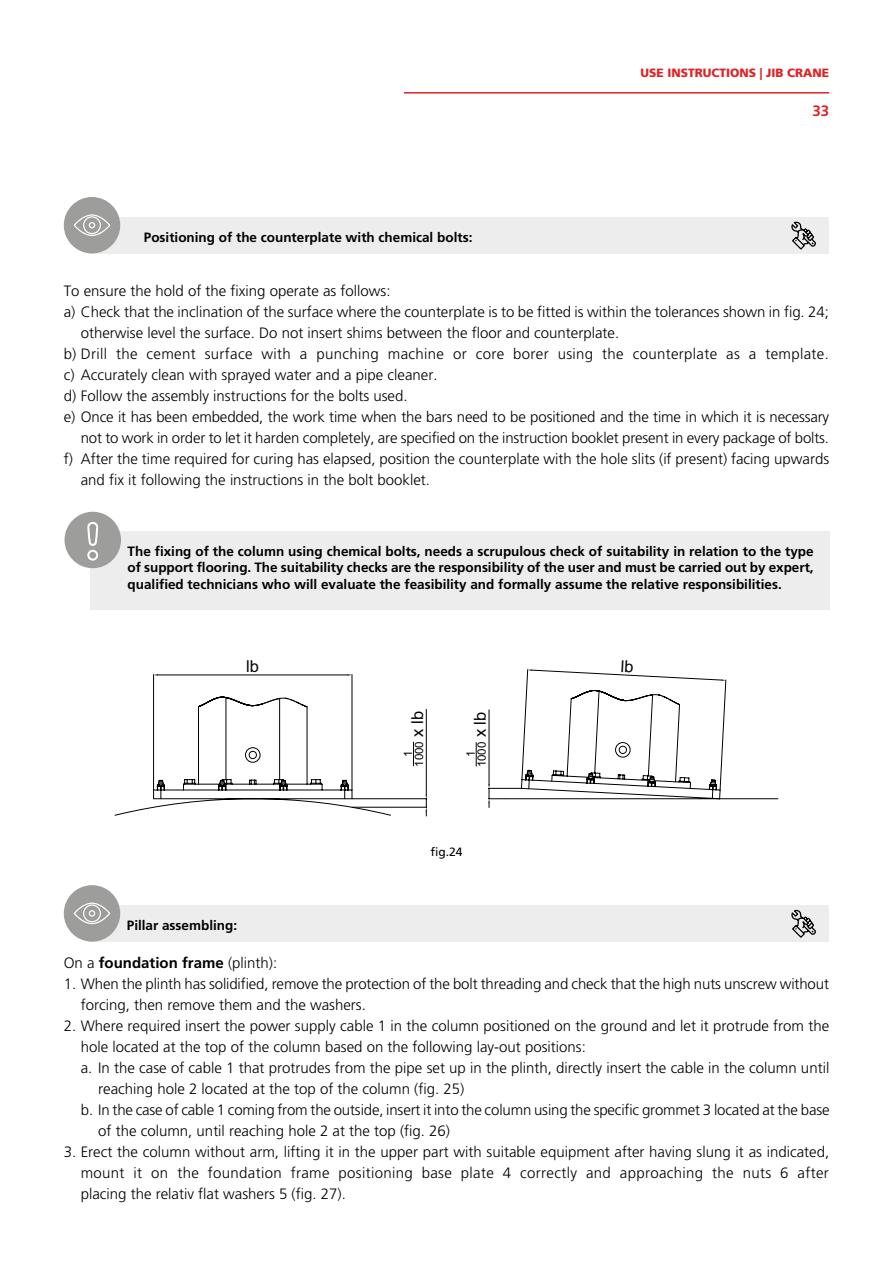
<style>
.page{position:relative;width:893px;height:1263px;background:#fff}
.page>*{position:absolute;margin:0;border:0;box-sizing:border-box;transform-origin:0 0}
.t1{font:16.5px "Arial";color:#010202}
.t2{font:300 15px/21px "Frutiger LT Std";color:#000}
.t3{font:300 15px "Frutiger LT Std";letter-spacing:.02em;color:#000}
.t4{font:700 15px "Frutiger LT Std";color:#000}
.t5{font:700 15px "Frutiger LT Std";color:#de2327}
.t6{font:700 13.5px/16.2px "Frutiger LT Std";color:#000;text-align:justify}
.t7{font:900 12px "Frutiger LT Std";color:#de2327}
.t8{font:12px "Frutiger LT Std";color:#000}
.t9{font:11.55px/11.1px "Arial";color:#010202}
.s1{font-size:16.5px}
.s2{font-weight:300}
</style>
<div class="page">
<hr style="left:404px;top:92px;width:425px;height:2px;background:#de2327">
<div style="left:89px;top:217px;width:739px;height:36px;background:#ededed"></div>
<div style="left:64px;top:197px;width:56px;height:56px;background:#9d9d9c;border-radius:50%"></div>
<svg style="left:74px;top:214px;width:36px;height:22px"></svg>
<svg style="left:791px;top:221px;width:25px;height:29px"></svg>
<div style="left:90px;top:531px;width:739px;height:79px;background:#ededed"></div>
<div style="left:89px;top:905px;width:739px;height:37px;background:#ededed"></div>
<div style="left:64px;top:885px;width:56px;height:57px;background:#9d9d9c;border-radius:50%"></div>
<svg style="left:74px;top:902px;width:36px;height:22px"></svg>
<svg style="left:791px;top:909px;width:25px;height:29px"></svg>
<div style="left:65px;top:512px;width:56px;height:56px;background:#9d9d9c;border-radius:50%"></div>
<svg style="left:87px;top:521px;width:12px;height:40px"></svg>
<svg style="left:115px;top:669px;width:663px;height:147px"></svg>
<hr style="left:489px;top:788px;width:32px;height:1px;background:#010202">
<hr style="left:489px;top:710px;width:1px;height:74px;background:#010202">
<svg style="left:488px;top:784px;width:18px;height:23px"></svg>
<svg style="left:476px;top:742px;width:1px;height:24px"></svg>
<hr style="left:352px;top:798px;width:75px;height:1px;background:#010202">
<hr style="left:352px;top:807px;width:75px;height:1px;background:#010202">
<hr style="left:426px;top:709px;width:1px;height:85px;background:#010202">
<svg style="left:426px;top:794px;width:1px;height:22px"></svg>
<svg style="left:413px;top:742px;width:1px;height:24px"></svg>
<hr style="left:352px;top:674px;width:1px;height:116px;background:#010202">
<hr style="left:153px;top:674px;width:1px;height:116px;background:#010202">
<hr style="left:158px;top:675px;width:190px;height:1px;background:#010202">
<svg style="left:621px;top:669px;width:12px;height:3px"></svg>
<p class="t7" style="left:640px;top:65px;width:190px">USE INSTRUCTIONS | JIB CRANE</p>
<p class="t6" style="left:144px;top:229px;width:330px">Positioning of the counterplate with chemical bolts:</p>
<p class="t5" style="left:812px;top:102px;width:18px">33</p>
<p class="t2" style="left:64px;top:281px;width:328px">To ensure the hold of the fixing operate as follows:</p>
<p class="t2" style="left:64px;top:302px;width:767px">a) Check that the inclination of the surface where the counterplate is to be fitted is within the tolerances shown in fig. 24;</p>
<p class="t2" style="left:81px;top:323px;width:540px">otherwise level the surface. Do not insert shims between the floor and counterplate.</p>
<p class="t3" style="left:64px;top:345px;width:767px">b) Drill the cement surface with a punching machine or core borer using the counterplate as a template.</p>
<p class="t2" style="left:64px;top:365px;width:375px">c) Accurately clean with sprayed water and a pipe cleaner.</p>
<p class="t2" style="left:64px;top:386px;width:345px">d) Follow the assembly instructions for the bolts used.</p>
<p class="t2" style="left:64px;top:407px;width:767px">e) Once it has been embedded, the work time when the bars need to be positioned and the time in which it is necessary</p>
<p class="t2" style="left:81px;top:428px;width:750px">not to work in order to let it harden completely, are specified on the instruction booklet present in every package of bolts.</p>
<p class="t2" style="left:64px;top:449px;width:767px">f) After the time required for curing has elapsed, position the counterplate with the hole slits (if present) facing upwards</p>
<p class="t2" style="left:81px;top:470px;width:351px">and fix it following the instructions in the bolt booklet.</p>
<p class="t6" style="left:128px;top:543px;width:688px">The fixing of the column using chemical bolts, needs a scrupulous check of suitability in relation to the type of support flooring. The suitability checks are the responsibility of the user and must be carried out by expert, qualified technicians who will evaluate the feasibility and formally assume the relative responsibilities.</p>
<p class="t1" style="left:246px;top:655px;width:14px">lb</p>
<p class="t6" style="left:127px;top:917px;width:112px">Pillar assembling:</p>
<p class="t9" style="left:403px;top:767px;width:57px;text-indent:10px;rotate:-90deg">1<br>1000 <span class="s1">x lb</span></p>
<p class="t9" style="left:465px;top:767px;width:57px;text-indent:10px;rotate:-90deg">1<br>1000 <span class="s1">x lb</span></p>
<p class="t8" style="left:430px;top:844px;width:34px">fig.24</p>
<p class="t4" style="left:64px;top:954px;width:215px"><span class="s2">On a</span> foundation frame <span class="s2">(plinth):</span></p>
<p class="t2" style="left:81px;top:974px;width:750px;text-indent:-17px">1. When the plinth has solidified, remove the protection of the bolt threading and check that the high nuts unscrew without forcing, then remove them and the washers.</p>
<p class="t2" style="left:64px;top:1016px;width:767px">2. Where required insert the power supply cable 1 in the column positioned on the ground and let it protrude from the</p>
<p class="t2" style="left:81px;top:1037px;width:507px">hole located at the top of the column based on the following lay-out positions:</p>
<p class="t2" style="left:81px;top:1058px;width:750px">a. In the case of cable 1 that protrudes from the pipe set up in the plinth, directly insert the cable in the column until</p>
<p class="t2" style="left:98px;top:1079px;width:367px">reaching hole 2 located at the top of the column (fig. 25)</p>
<p class="t2" style="left:81px;top:1100px;width:750px">b. In the case of cable 1 coming from the outside, insert it into the column using the specific grommet 3 located at the base</p>
<p class="t2" style="left:98px;top:1121px;width:353px">of the column, until reaching hole 2 at the top (fig. 26)</p>
<p class="t2" style="left:81px;top:1142px;width:750px;text-align:justify;text-indent:-17px">3. Erect the column without arm, lifting it in the upper part with suitable equipment after having slung it as indicated, mount it on the foundation frame positioning base plate 4 correctly and approaching the nuts 6 after placing the relativ flat washers 5 (fig. 27).</p>
</div>
